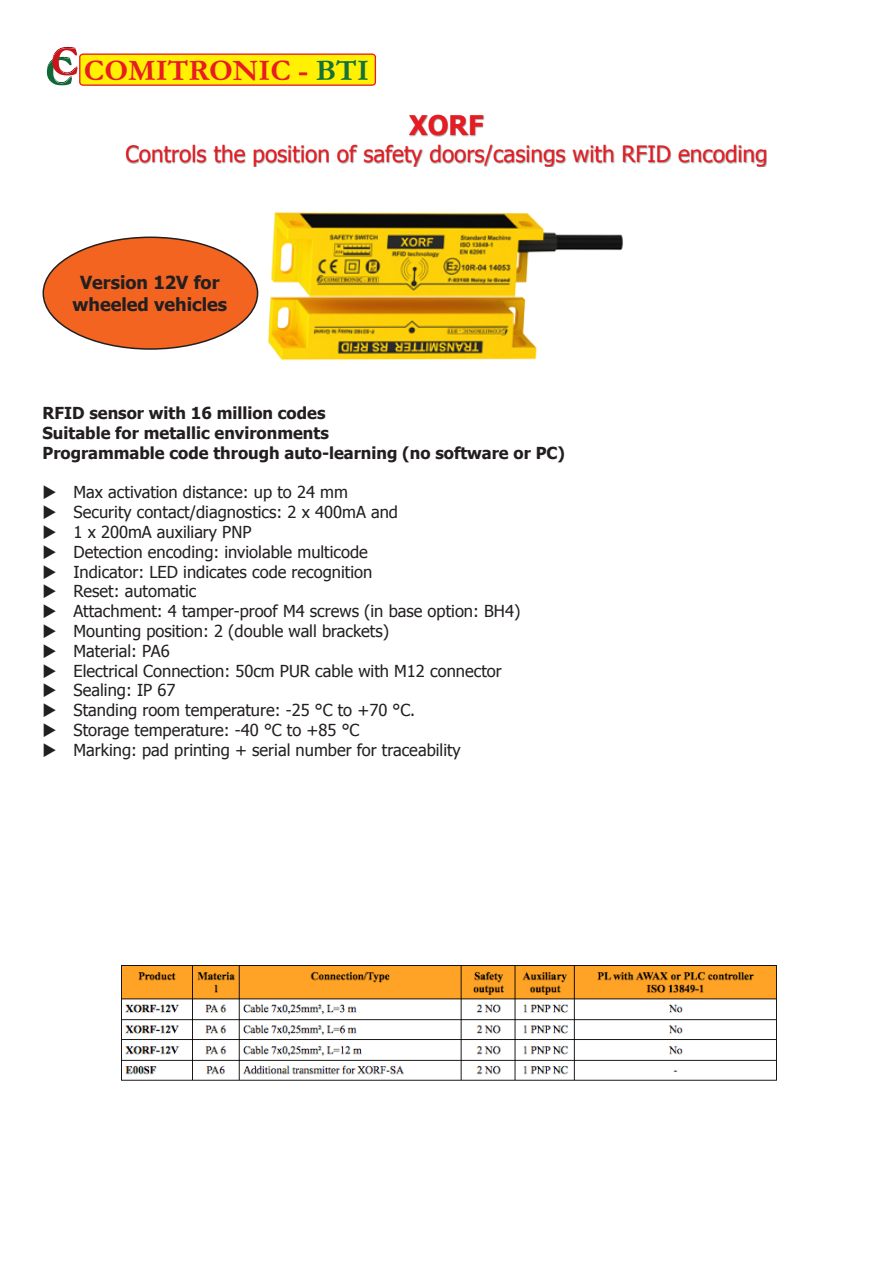
<style>
.page{position:relative;width:893px;height:1263px;background:#fff}
.page>*{position:absolute;margin:0;border:0;box-sizing:border-box;transform-origin:0 0}
.t1{font:700 30.15px "Garamond";color:#e91c22}
.t2{font:700 27px "Tahoma";color:#e71b22}
.t3{font:22.5px "Tahoma";color:#e71b22}
.t4{font:700 18px/21.6px "Tahoma";color:#231f20;text-align:center}
.t5{font:16.5px "Tahoma";color:#231f20}
.t6{font:700 16.5px/19.8px "Tahoma";color:#231f20}
.s1{color:#157039}
</style>
<div class="page">
<div style="left:80px;top:54px;width:295px;height:31px;background:#fff101;border-radius:3px"></div>
<div style="left:79px;top:53px;width:297px;height:33px;border:1px solid #e91c22;border-radius:3px"></div>
<svg style="left:47px;top:47px;width:31px;height:38px"></svg>
<div style="left:126px;top:115px;width:640px;height:52px;background:#231f20;opacity:.5"></div>
<img style="left:268px;top:212px;width:355px;height:149px">
<img style="left:121px;top:965px;width:656px;height:116px">
<div style="left:43px;top:237px;width:215px;height:112px;background:#f36421;border-radius:50%"></div>
<h1 class="t1" style="left:84px;top:52px;width:287px">COMITRONIC - <span class="s1">BTI</span></h1>
<h2 class="t2" style="left:409px;top:107px;width:76px">XORF</h2>
<h3 class="t3" style="left:125px;top:139px;width:644px">Controls the position of safety doors/casings with RFID encoding</h3>
<p class="t4" style="left:72px;top:271px;width:156px">Version 12V for wheeled vehicles</p>
<p class="t6" style="left:43px;top:402px;width:524px">RFID sensor with 16 million codes<br>Suitable for metallic environments<br>Programmable code through auto-learning (no software or PC)</p>
<p class="t5" style="left:43px;top:481px;width:307px">◆ Max activation distance: up to 24 mm</p>
<p class="t5" style="left:43px;top:501px;width:357px">◆ Security contact/diagnostics: 2 x 400mA and</p>
<p class="t5" style="left:43px;top:521px;width:210px">◆ 1 x 200mA auxiliary PNP</p>
<p class="t5" style="left:43px;top:541px;width:327px">◆ Detection encoding: inviolable multicode</p>
<p class="t5" style="left:43px;top:561px;width:331px">◆ Indicator: LED indicates code recognition</p>
<p class="t5" style="left:43px;top:580px;width:155px">◆ Reset: automatic</p>
<p class="t5" style="left:43px;top:600px;width:479px">◆ Attachment: 4 tamper-proof M4 screws (in base option: BH4)</p>
<p class="t5" style="left:43px;top:620px;width:348px">◆ Mounting position: 2 (double wall brackets)</p>
<p class="t5" style="left:43px;top:640px;width:129px">◆ Material: PA6</p>
<p class="t5" style="left:43px;top:660px;width:461px">◆ Electrical Connection: 50cm PUR cable with M12 connector</p>
<p class="t5" style="left:43px;top:679px;width:134px">◆ Sealing: IP 67</p>
<p class="t5" style="left:43px;top:699px;width:374px">◆ Standing room temperature: -25 °C to +70 °C.</p>
<p class="t5" style="left:43px;top:719px;width:318px">◆ Storage temperature: -40 °C to +85 °C</p>
<p class="t5" style="left:43px;top:739px;width:420px">◆ Marking: pad printing + serial number for traceability</p>
</div>
